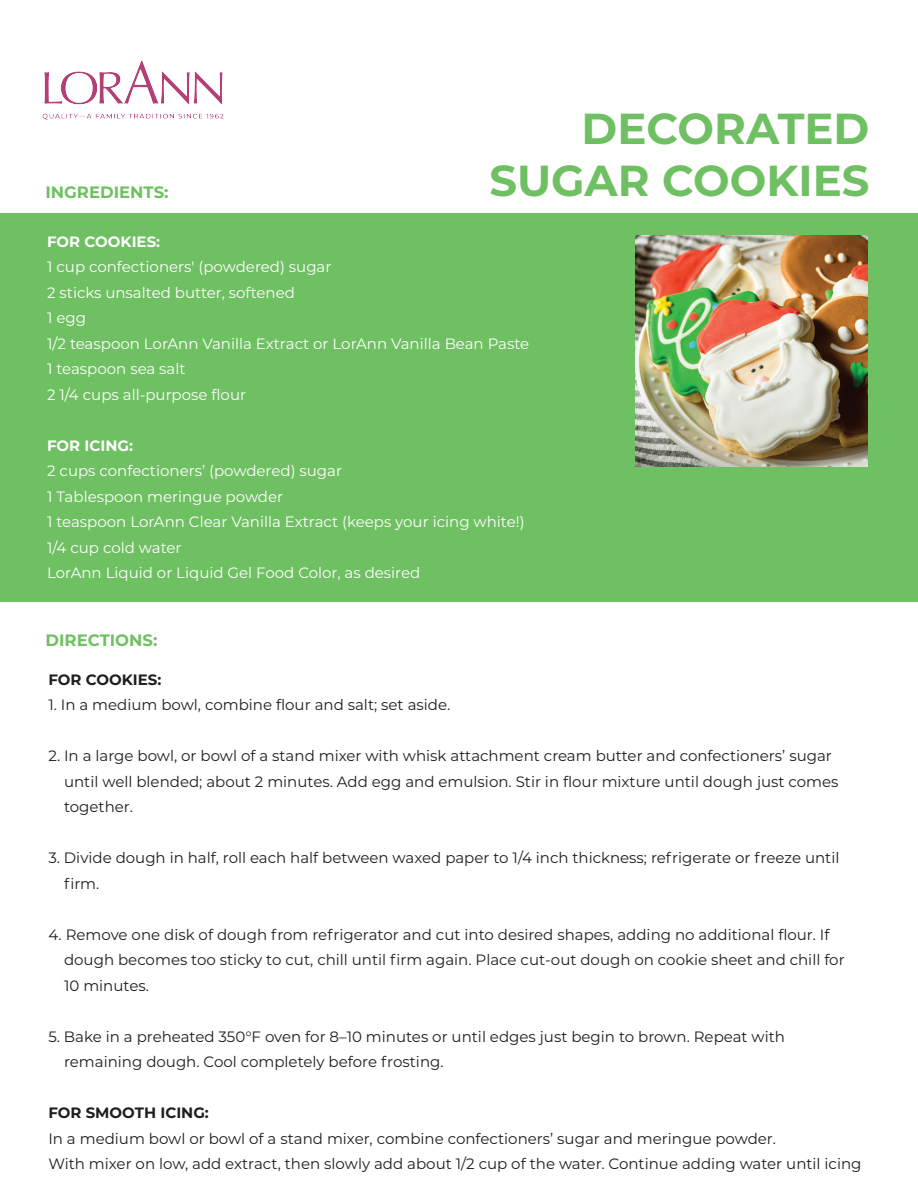
<style>
.page{position:relative;width:918px;height:1188px;background:#fff}
.page>*{position:absolute;margin:0;border:0;box-sizing:border-box;transform-origin:0 0}
.t1{font:700 43.35px/52.1px "Montserrat";color:#6fc062;text-align:right}
.t2{font:700 16.5px "Montserrat";color:#6fc062}
.t3{font:15px/25.5px "Montserrat";color:#211d1e}
.t4{font:15px/25.5px "Montserrat";color:#fff}
.t5{font:700 15px "Montserrat";color:#211d1e}
.t6{font:700 15px "Montserrat";color:#fff}
</style>
<div class="page">
<div style="left:0;top:213px;width:918px;height:389px;background:#6fc062"></div>
<img style="left:42px;top:61px;width:182px;height:59px">
<img style="left:636px;top:235px;width:231px;height:232px">
<p class="t2" style="left:46px;top:180px;width:124px">INGREDIENTS:</p>
<h1 class="t1" style="left:489px;top:100px;width:382px">DECORATED<br>SUGAR COOKIES</h1>
<p class="t6" style="left:47px;top:231px;width:115px">FOR COOKIES:</p>
<p class="t4" style="left:47px;top:254px;width:484px">1 cup confectioners' (powdered) sugar<br>2 sticks unsalted butter, softened<br>1 egg<br>1/2 teaspoon LorAnn Vanilla Extract or LorAnn Vanilla Bean Paste<br>1 teaspoon sea salt<br>2 1/4 cups all-purpose flour</p>
<p class="t6" style="left:47px;top:435px;width:87px">FOR ICING:</p>
<p class="t4" style="left:47px;top:458px;width:479px">2 cups confectioners’ (powdered) sugar<br>1 Tablespoon meringue powder<br>1 teaspoon LorAnn Clear Vanilla Extract (keeps your icing white!)<br>1/4 cup cold water<br>LorAnn Liquid or Liquid Gel Food Color, as desired</p>
<p class="t2" style="left:46px;top:628px;width:113px">DIRECTIONS:</p>
<p class="t5" style="left:48px;top:669px;width:115px">FOR COOKIES:</p>
<p class="t3" style="left:48px;top:692px;width:403px">1. In a medium bowl, combine flour and salt; set aside.</p>
<p class="t3" style="left:64px;top:743px;width:776px;text-indent:-16px">2. In a large bowl, or bowl of a stand mixer with whisk attachment cream butter and confectioners’ sugar until well blended; about 2 minutes. Add egg and emulsion. Stir in flour mixture until dough just comes together.</p>
<p class="t3" style="left:64px;top:845px;width:777px;text-indent:-16px">3. Divide dough in half, roll each half between waxed paper to 1/4 inch thickness; refrigerate or freeze until firm.</p>
<p class="t3" style="left:64px;top:921px;width:782px;text-indent:-16px">4. Remove one disk of dough from refrigerator and cut into desired shapes, adding no additional flour. If dough becomes too sticky to cut, chill until firm again. Place cut-out dough on cookie sheet and chill for<br>10 minutes.</p>
<p class="t3" style="left:64px;top:1023px;width:722px;text-indent:-16px">5. Bake in a preheated 350°F oven for 8–10 minutes or until edges just begin to brown. Repeat with remaining dough. Cool completely before frosting.</p>
<p class="t5" style="left:48px;top:1102px;width:162px">FOR SMOOTH ICING:</p>
<p class="t3" style="left:48px;top:1125px;width:815px">In a medium bowl or bowl of a stand mixer, combine confectioners’ sugar and meringue powder.<br>With mixer on low, add extract, then slowly add about 1/2 cup of the water. Continue adding water until icing</p>
</div>
